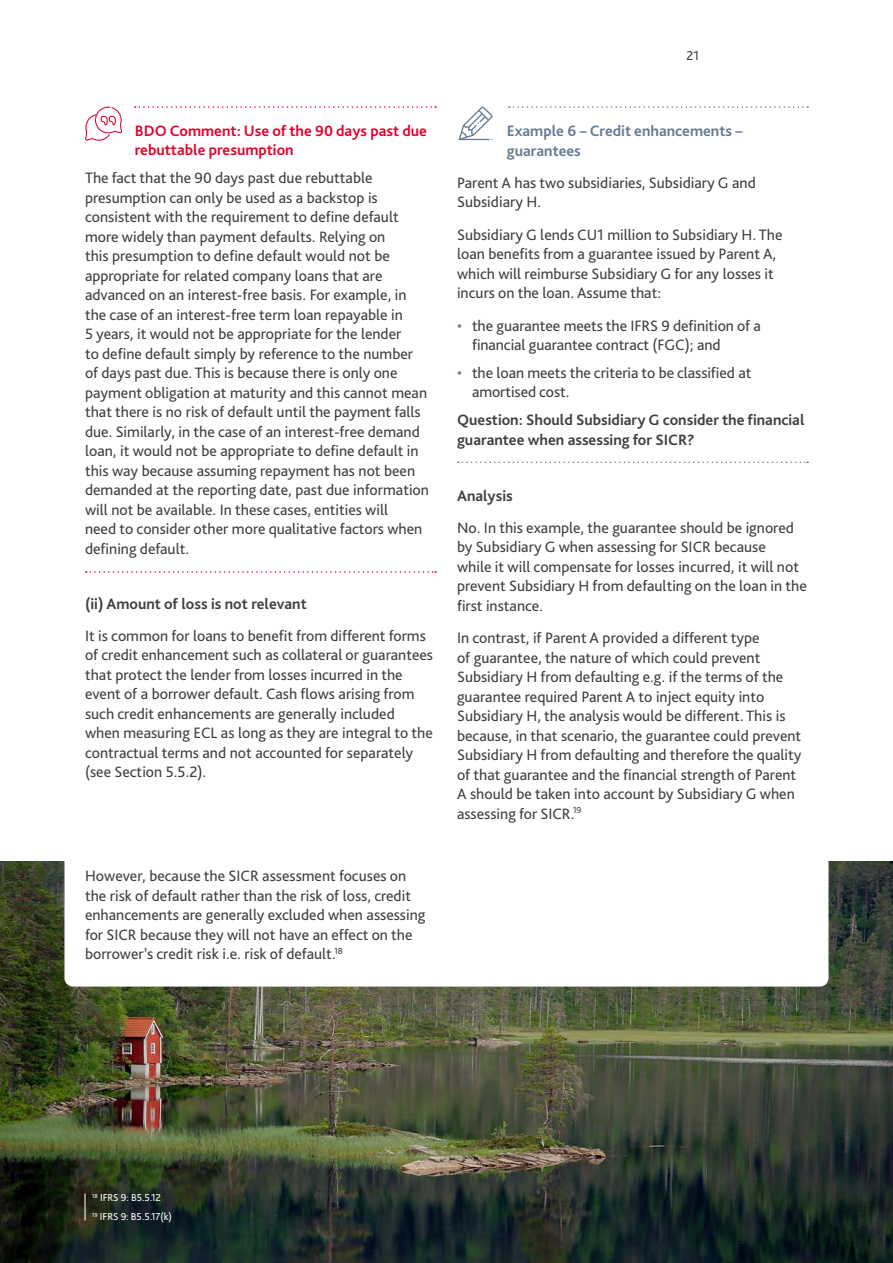
<style>
.page{position:relative;width:893px;height:1263px;background:#fff}
.page>*{position:absolute;margin:0;border:0;box-sizing:border-box;transform-origin:0 0}
.t1{font:15.75px/19.5px "Bliss Pro";color:#404040}
.t2{font:700 15.75px/19.5px "Bliss Pro";color:#404040}
.t3{font:700 15.75px/19.5px "Bliss Pro";color:#e4032e}
.t4{font:700 15.75px/19.5px "Bliss Pro";color:#657c91}
.t5{font:13.5px "Bliss Pro";color:#404040}
.t6{font:10.5px/19px "Bliss Pro";letter-spacing:-.005em;color:#fff}
.s1{color:#657c91}
</style>
<div class="page">
<img style="left:0;top:861px;width:893px;height:402px">
<div style="left:64px;top:469px;width:764px;height:517px;background:#fff;border-radius:9px"></div>
<svg style="left:85px;top:107px;width:37px;height:34px"></svg>
<svg style="left:135px;top:106px;width:301px;height:2px"></svg>
<svg style="left:86px;top:571px;width:350px;height:2px"></svg>
<svg style="left:85px;top:1193px;width:1px;height:27px"></svg>
<svg style="left:458px;top:106px;width:35px;height:34px"></svg>
<svg style="left:509px;top:106px;width:299px;height:2px"></svg>
<svg style="left:458px;top:461px;width:350px;height:2px"></svg>
<p class="t5" style="left:687px;top:47px;width:14px">21</p>
<p class="t3" style="left:135px;top:120px;width:294px">BDO Comment: Use of the 90 days past due rebuttable presumption</p>
<p class="t1" style="left:85px;top:168px;width:345px">The fact that the 90 days past due rebuttable presumption can only be used as a backstop is consistent with the requirement to define default more widely than payment defaults. Relying on<br>this presumption to define default would not be appropriate for related company loans that are advanced on an interest-free basis. For example, in the case of an interest-free term loan repayable in<br>5 years, it would not be appropriate for the lender<br>to define default simply by reference to the number of days past due. This is because there is only one payment obligation at maturity and this cannot mean that there is no risk of default until the payment falls due. Similarly, in the case of an interest-free demand loan, it would not be appropriate to define default in this way because assuming repayment has not been demanded at the reporting date, past due information will not be available. In these cases, entities will<br>need to consider other more qualitative factors when defining default.</p>
<p class="t2" style="left:85px;top:593px;width:223px">(ii) Amount of loss is not relevant</p>
<p class="t1" style="left:85px;top:626px;width:350px">It is common for loans to benefit from different forms of credit enhancement such as collateral or guarantees that protect the lender from losses incurred in the event of a borrower default. Cash flows arising from such credit enhancements are generally included when measuring ECL as long as they are integral to the contractual terms and not accounted for separately (see Section 5.5.2).</p>
<p class="t1" style="left:85px;top:866px;width:342px">However, because the SICR assessment focuses on the risk of default rather than the risk of loss, credit enhancements are generally excluded when assessing for SICR because they will not have an effect on the borrower’s credit risk i.e. risk of default.<sup>18</sup></p>
<p class="t4" style="left:507px;top:121px;width:237px">Example 6 – Credit enhancements – guarantees</p>
<p class="t1" style="left:457px;top:173px;width:300px">Parent A has two subsidiaries, Subsidiary G and<br>Subsidiary H.</p>
<p class="t1" style="left:457px;top:224px;width:327px">Subsidiary G lends CU1 million to Subsidiary H. The loan benefits from a guarantee issued by Parent A, which will reimburse Subsidiary G for any losses it incurs on the loan. Assume that:</p>
<p class="t1" style="left:472px;top:315px;width:290px;text-indent:-15px"><span class="s1">•</span> the guarantee meets the IFRS 9 definition of a financial guarantee contract (FGC); and</p>
<p class="t1" style="left:472px;top:362px;width:281px;text-indent:-15px"><span class="s1">•</span> the loan meets the criteria to be classified at amortised cost.</p>
<p class="t2" style="left:457px;top:410px;width:349px">Question: Should Subsidiary G consider the financial guarantee when assessing for SICR?</p>
<p class="t2" style="left:457px;top:485px;width:57px">Analysis</p>
<p class="t1" style="left:457px;top:517px;width:351px">No. In this example, the guarantee should be ignored by Subsidiary G when assessing for SICR because<br>while it will compensate for losses incurred, it will not prevent Subsidiary H from defaulting on the loan in the first instance.</p>
<p class="t1" style="left:457px;top:628px;width:346px">In contrast, if Parent A provided a different type<br>of guarantee, the nature of which could prevent Subsidiary H from defaulting e.g. if the terms of the guarantee required Parent A to inject equity into Subsidiary H, the analysis would be different. This is because, in that scenario, the guarantee could prevent Subsidiary H from defaulting and therefore the quality of that guarantee and the financial strength of Parent A should be taken into account by Subsidiary G when assessing for SICR.<sup>19</sup></p>
<p class="t6" style="left:92px;top:1188px;width:82px"><sup>18</sup> IFRS 9: B5.5.12<br><sup>19</sup> IFRS 9: B5.5.17(k)</p>
</div>
